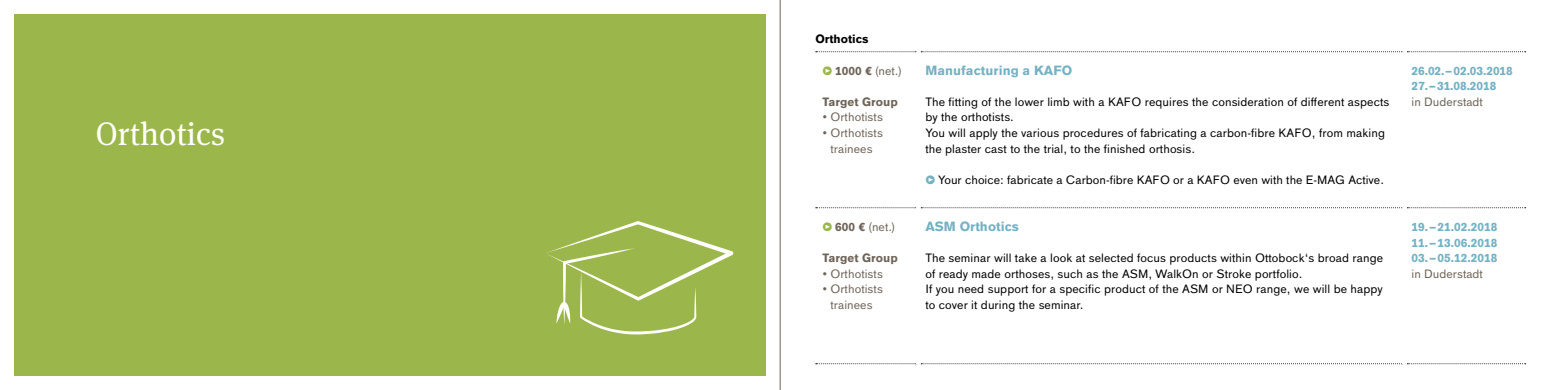
<style>
.page{position:relative;width:1560px;height:390px;background:#fff}
.page>*{position:absolute;margin:0;border:0;box-sizing:border-box;transform-origin:0 0}
.t1{font:32.5px "OBO Serif";color:#fff}
.t2{font:700 13.12px "OBO Sans";letter-spacing:.005em;color:#73b1c3}
.t3{font:11.88px/15.6px "OBO Sans";letter-spacing:.005em;color:#000}
.t4{font:11.88px/15.6px "OBO Sans";letter-spacing:.005em;color:#6e6357;text-align:center}
.t5{font:700 11.88px/15.6px "OBO Sans";letter-spacing:.005em;color:#73b1c3}
.t6{font:700 11.88px "OBO Sans";letter-spacing:.005em;color:#6e6357}
.t7{font:700 11.88px "OBO Sans";color:#000}
.s1{font-family:"OBO Serif";color:#9bb64a}
.s2{font-weight:700}
.s3{font-family:"OBO Serif";color:#73b1c3}
</style>
<div class="page">
<div style="left:14px;top:14px;width:751px;height:362px;background:#9bb64a"></div>
<svg style="left:547px;top:221px;width:186px;height:113px"></svg>
<svg style="left:815px;top:51px;width:710px;height:1px"></svg>
<svg style="left:815px;top:207px;width:710px;height:1px"></svg>
<svg style="left:815px;top:363px;width:710px;height:1px"></svg>
<div style="left:915px;top:51px;width:5px;height:157px;background:#fff"></div>
<div style="left:1401px;top:51px;width:5px;height:157px;background:#fff"></div>
<div style="left:915px;top:208px;width:5px;height:156px;background:#fff"></div>
<div style="left:1401px;top:208px;width:5px;height:156px;background:#fff"></div>
<hr style="left:779px;top:0;width:1px;height:390px;background:#6e6357">
<h1 class="t1" style="left:96px;top:115px;width:131px">Orthotics</h1>
<p class="t7" style="left:815px;top:32px;width:55px">Orthotics</p>
<p class="t4" style="left:822px;top:63px;width:81px"><span class="s1">•</span> <span class="s2">1000 €</span> (net.)</p>
<p class="t6" style="left:822px;top:95px;width:77px">Target Group</p>
<p class="t4" style="left:822px;top:109px;width:62px">• Orthotists</p>
<p class="t4" style="left:822px;top:125px;width:62px">• Orthotists trainees</p>
<p class="t4" style="left:822px;top:219px;width:74px"><span class="s1">•</span> <span class="s2">600 €</span> (net.)</p>
<p class="t6" style="left:822px;top:251px;width:77px">Target Group</p>
<p class="t4" style="left:822px;top:266px;width:62px">• Orthotists</p>
<p class="t4" style="left:822px;top:281px;width:62px">• Orthotists trainees</p>
<p class="t2" style="left:925px;top:62px;width:148px">Manufacturing a KAFO</p>
<p class="t3" style="left:925px;top:94px;width:465px">The fitting of the lower limb with a KAFO requires the consideration of different aspects by the orthotists.<br>You will apply the various procedures of fabricating a carbon-fibre KAFO, from making the plaster cast to the trial, to the finished orthosis.</p>
<p class="t3" style="left:925px;top:172px;width:460px"><span class="s3">•</span> Your choice: fabricate a Carbon-fibre KAFO or a KAFO even with the E-MAG Active.</p>
<p class="t2" style="left:925px;top:219px;width:95px">ASM Orthotics</p>
<p class="t3" style="left:925px;top:250px;width:459px">The seminar will take a look at selected focus products within Ottobock‘s broad range of ready made orthoses, such as the ASM, WalkOn or Stroke portfolio.<br>If you need support for a specific product of the ASM or NEO range, we will be happy to cover it during the seminar.</p>
<p class="t5" style="left:1411px;top:63px;width:103px">26.02.–02.03.2018<br>27.–31.08.2018</p>
<p class="t4" style="left:1411px;top:94px;width:73px">in Duderstadt</p>
<p class="t5" style="left:1411px;top:219px;width:87px;text-align:justify">19.–21.02.2018<br>11.–13.06.2018<br>03.–05.12.2018</p>
<p class="t4" style="left:1411px;top:266px;width:73px">in Duderstadt</p>
</div>
